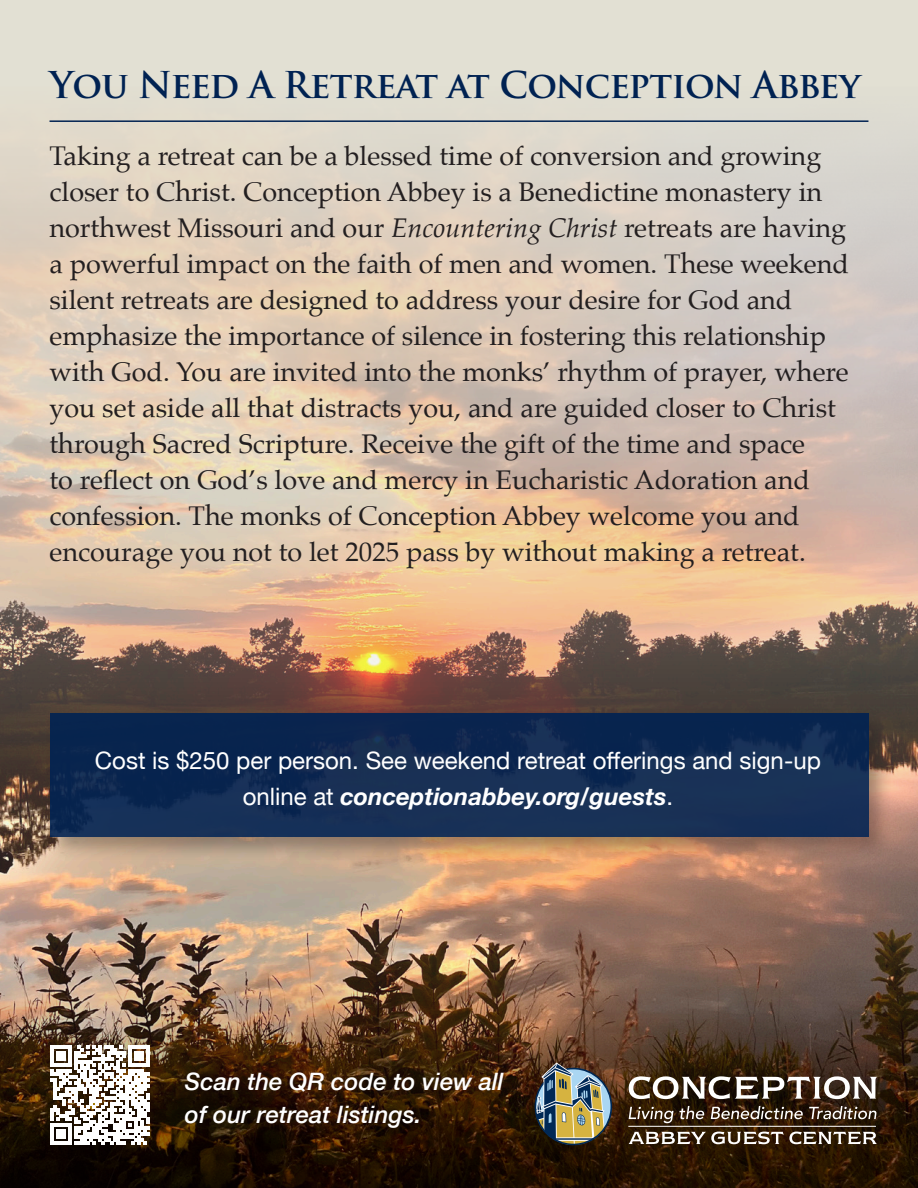
<style>
.page{position:relative;width:918px;height:1188px;background:#e2e0d3}
.page>*{position:absolute;margin:0;border:0;box-sizing:border-box;transform-origin:0 0}
.t1{font:700 36px "Trajan Pro";letter-spacing:-.03em;color:#002252}
.t2{font:27px/36px "Palatino";color:#231f20}
.t3{font:24px/36px "Helvetica Neue";color:#fff;text-align:center}
.t4{font:italic 500 24px/33px "Helvetica Neue";color:#fff}
.s1{font-style:italic}
.s2{font-weight:700;font-style:italic}
</style>
<div class="page">
<img style="left:0;top:120px;width:918px;height:844px">
<img style="left:0;top:964px;width:918px;height:224px">
<svg style="left:629px;top:1076px;width:248px;height:23px;background:#7d7268"></svg>
<svg style="left:629px;top:1106px;width:75px;height:17px"></svg>
<svg style="left:711px;top:1106px;width:92px;height:13px"></svg>
<svg style="left:809px;top:1106px;width:67px;height:13px"></svg>
<img style="left:535px;top:1063px;width:77px;height:82px">
<hr style="left:628px;top:1126px;width:248px;height:1px;background:#fff">
<svg style="left:629px;top:1132px;width:248px;height:12px;background:#7f7264"></svg>
<svg style="left:50px;top:1045px;width:99px;height:99px;background:#bfb9b2"></svg>
<div style="left:43px;top:707px;width:850px;height:155px;background:#231f20;opacity:.45"></div>
<div style="left:50px;top:713px;width:818px;height:123px;background:linear-gradient(to right,#0d2851,#162f55)"></div>
<hr style="left:50px;top:120px;width:818px;height:2px;background:#002252">
<h1 class="t1" style="left:50px;top:63px;width:813px">You Need A Retreat at Conception Abbey</h1>
<p class="t2" style="left:50px;top:138px;width:801px">Taking a retreat can be a blessed time of conversion and growing closer to Christ. Conception Abbey is a Benedictine monastery in northwest Missouri and our <span class="s1">Encountering Christ</span> retreats are having a powerful impact on the faith of men and women. These weekend silent retreats are designed to address your desire for God and emphasize the importance of silence in fostering this relationship with God. You are invited into the monks’ rhythm of prayer, where you set aside all that distracts you, and are guided closer to Christ through Sacred Scripture. Receive the gift of the time and space<br>to reflect on God’s love and mercy in Eucharistic Adoration and confession. The monks of Conception Abbey welcome you and encourage you not to let 2025 pass by without making a retreat.</p>
<p class="t3" style="left:95px;top:744px;width:727px">Cost is $250 per person. See weekend retreat offerings and sign-up online at <span class="s2">conceptionabbey.org/guests</span>.</p>
<p class="t4" style="left:185px;top:1063px;width:320px">Scan the QR code to view all of our retreat listings.</p>
</div>
